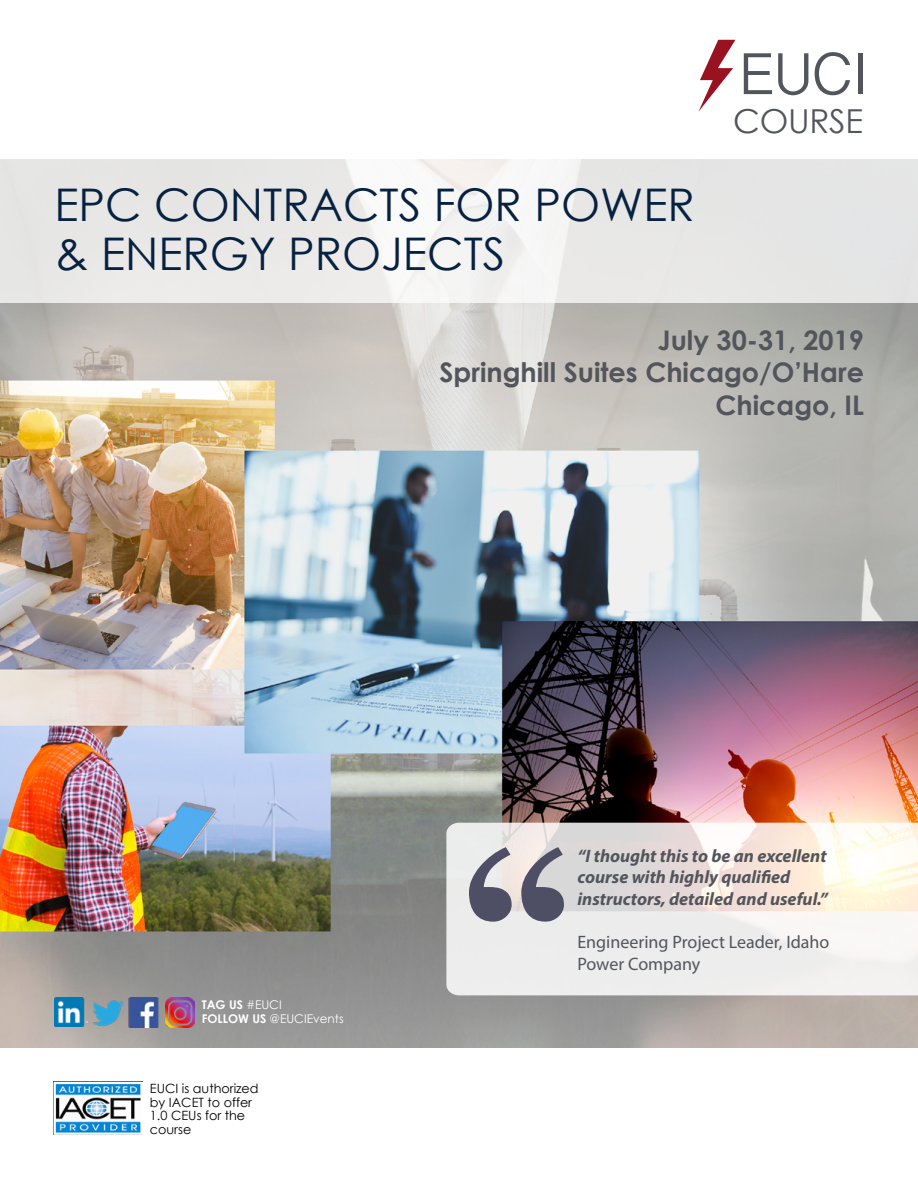
<style>
.page{position:relative;width:918px;height:1188px;background:#fff}
.page>*{position:absolute;margin:0;border:0;box-sizing:border-box;transform-origin:0 0}
.t1{font:45px/49.5px "Century Gothic";color:#072241}
.t2{font:33px "Century Gothic";letter-spacing:-.01em;color:#52555b}
.t3{font:700 27px/32.4px "Century Gothic";color:#52555b;text-align:right}
.t4{font:italic 700 18px/21.6px "Myriad Pro";color:#52555b}
.t5{font:18px/21.6px "Myriad Pro";color:#52555b}
.t6{font:12.75px/13.5px "Century Gothic";color:#000}
.t7{font:12px/14.4px "Century Gothic";color:#fff}
.s1{font-weight:700}
</style>
<div class="page">
<img style="left:0;top:302px;width:918px;height:745px">
<img style="left:53px;top:1081px;width:90px;height:53px">
<svg style="left:744px;top:53px;width:28px;height:41px"></svg>
<svg style="left:778px;top:53px;width:30px;height:42px"></svg>
<svg style="left:815px;top:52px;width:35px;height:43px"></svg>
<div style="left:858px;top:53px;width:5px;height:41px;background:#52555b"></div>
<svg style="left:698px;top:40px;width:37px;height:72px"></svg>
<svg style="left:0;top:159px;width:918px;height:143px;fill:#e8e7e6"></svg>
<svg style="left:446px;top:823px;width:472px;height:172px;fill:#ededec"></svg>
<svg style="left:469px;top:847px;width:95px;height:75px;background:#9e9ca5"></svg>
<img style="left:125px;top:998px;width:38px;height:29px">
<img style="left:90px;top:995px;width:35px;height:36px">
<img style="left:54px;top:998px;width:33px;height:29px">
<img style="left:165px;top:998px;width:30px;height:29px">
<h1 class="t1" style="left:54px;top:179px;width:642px">EPC CONTRACTS FOR POWER &amp; ENERGY PROJECTS</h1>
<h2 class="t2" style="left:733px;top:101px;width:131px">COURSE</h2>
<h3 class="t3" style="left:440px;top:323px;width:426px">July 30-31, 2019<br>Springhill Suites Chicago/O’Hare<br>Chicago, IL</h3>
<p class="t7" style="left:202px;top:997px;width:143px"><span class="s1">TAG US</span> #EUCI<br><span class="s1">FOLLOW US</span> @EUCIEvents</p>
<p class="t6" style="left:150px;top:1082px;width:110px">EUCI is authorized by IACET to offer<br>1.0 CEUs for the course</p>
<p class="t4" style="left:577px;top:844px;width:252px">“I thought this to be an excellent course with highly qualified instructors, detailed and useful.”</p>
<p class="t5" style="left:577px;top:931px;width:253px">Engineering Project Leader, Idaho<br>Power Company</p>
</div>
